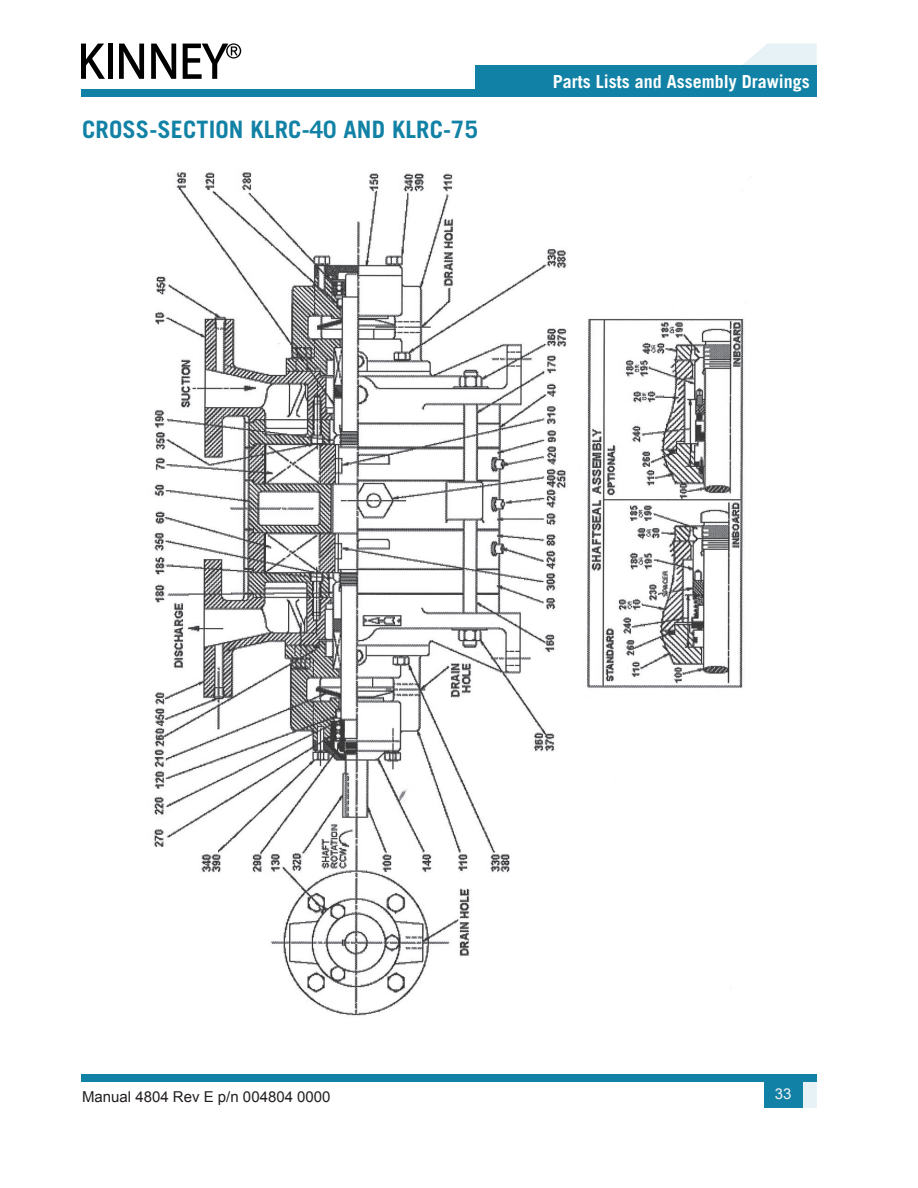
<style>
.page{position:relative;width:918px;height:1188px;background:#fff}
.page>*{position:absolute;margin:0;border:0;box-sizing:border-box;transform-origin:0 0}
.Heading_1_Across{font:700 24px "Trade Gothic LT Std";letter-spacing:.005em;color:#1182a5}
.t1{font:700 18px "Trade Gothic LT Std";color:#fff}
.t2{font:15px "Arial";color:#231f20}
.t3{font:15px "Arial";color:#f3f3f3}
</style>
<div class="page">
<div style="left:81px;top:90px;width:736px;height:7px;background:#1182a5"></div>
<svg style="left:81px;top:44px;width:24px;height:35px"></svg>
<div style="left:108px;top:44px;width:5px;height:35px;background:#000"></div>
<svg style="left:119px;top:44px;width:25px;height:35px"></svg>
<svg style="left:151px;top:44px;width:25px;height:35px"></svg>
<svg style="left:183px;top:43px;width:58px;height:36px"></svg>
<div style="left:81px;top:1075px;width:736px;height:7px;background:#1182a5"></div>
<div style="left:764px;top:1080px;width:38px;height:28px;background:#1182a5"></div>
<svg style="left:802px;top:1082px;width:15px;height:26px"></svg>
<svg style="left:743px;top:43px;width:74px;height:22px"></svg>
<div style="left:475px;top:65px;width:342px;height:27px;background:#1182a5"></div>
<img style="left:154px;top:172px;width:597px;height:844px">
<p class="Heading_1_Across" style="left:82px;top:115px;width:398px">CROSS-SECTION KLRC-40 AND KLRC-75</p>
<p class="t1" style="left:553px;top:70px;width:258px">Parts Lists and Assembly Drawings</p>
<p class="t2" style="left:82px;top:1087px;width:250px">Manual 4804 Rev E p/n 004804 0000</p>
<p class="t3" style="left:775px;top:1084px;width:18px">33</p>
</div>
